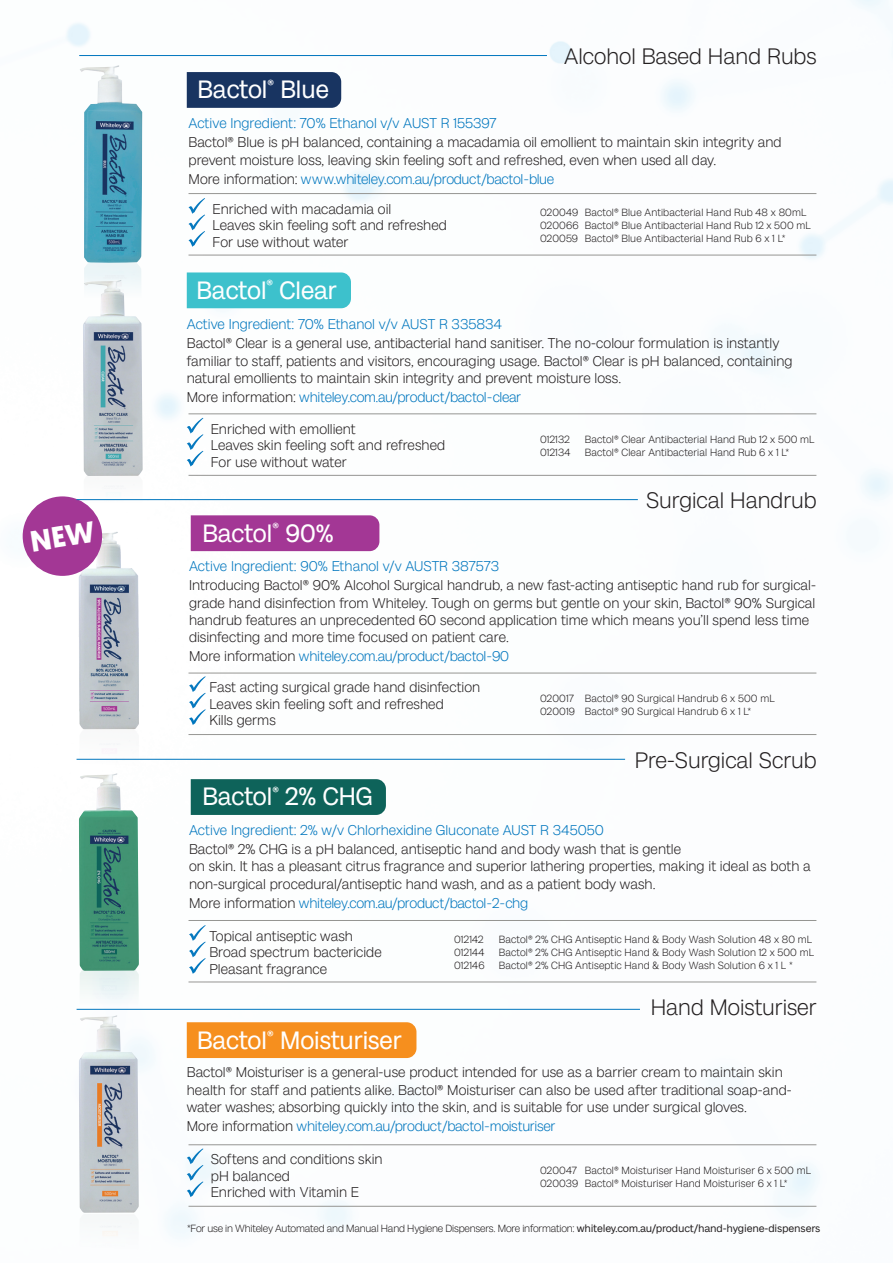
<style>
.page{position:relative;width:893px;height:1263px;background:#fff}
.page>*{position:absolute;margin:0;border:0;box-sizing:border-box;transform-origin:0 0}
.t1{font:25.2px "Milligram";color:#fff}
.t2{font:22.5px "Milligram Variable";color:#231f20}
.t3{font:14.25px/17.1px "Milligram Variable";color:#231f20}
.t4{font:14.25px "Milligram Variable";letter-spacing:.055em;color:#0076be}
.t5{font:14.25px "Milligram Variable";letter-spacing:.005em;color:#0076be}
.t6{font:10.5px/12.6px "Milligram Variable";letter-spacing:.01em;color:#231f20}
.t7{font:10.5px "Milligram Variable";letter-spacing:-.02em;color:#231f20}
.s1{color:#0076be}
.s2{color:#231f20}
</style>
<div class="page">
<img style="left:22px;top:0;width:871px;height:1238px">
<div style="left:191px;top:779px;width:195px;height:36px;background:#0e635a"></div>
<div style="left:191px;top:515px;width:188px;height:36px;background:#a33795"></div>
<hr style="left:189px;top:920px;width:627px;height:1px;background:#959592">
<hr style="left:189px;top:982px;width:627px;height:1px;background:#959592">
<div style="left:165px;top:902px;width:63px;height:63px;background:#fff"></div>
<div style="left:165px;top:935px;width:63px;height:63px;background:#fff"></div>
<svg style="left:189px;top:925px;width:17px;height:49px"></svg>
<hr style="left:189px;top:673px;width:627px;height:1px;background:#959592">
<hr style="left:189px;top:734px;width:627px;height:1px;background:#959592">
<div style="left:165px;top:654px;width:63px;height:62px;background:#fff"></div>
<div style="left:165px;top:687px;width:63px;height:62px;background:#fff"></div>
<svg style="left:189px;top:676px;width:17px;height:49px"></svg>
<div style="left:187px;top:72px;width:154px;height:36px;background:#183461"></div>
<div style="left:187px;top:272px;width:164px;height:36px;background:#3dc1cc"></div>
<hr style="left:189px;top:193px;width:627px;height:1px;background:#959592">
<hr style="left:189px;top:255px;width:627px;height:1px;background:#959592">
<div style="left:164px;top:176px;width:63px;height:62px;background:#fff"></div>
<div style="left:164px;top:208px;width:63px;height:63px;background:#fff"></div>
<svg style="left:189px;top:198px;width:16px;height:49px"></svg>
<hr style="left:189px;top:414px;width:627px;height:1px;background:#959592">
<hr style="left:189px;top:475px;width:627px;height:1px;background:#959592">
<div style="left:163px;top:395px;width:62px;height:62px;background:linear-gradient(to right,#ecf7fc,#fff)"></div>
<svg style="left:163px;top:412px;width:62px;height:16px"></svg>
<div style="left:163px;top:428px;width:62px;height:62px;background:#fff"></div>
<svg style="left:187px;top:418px;width:16px;height:48px"></svg>
<hr style="left:79px;top:55px;width:468px;height:1px;background:#0076be">
<img style="left:79px;top:65px;width:63px;height:245px">
<img style="left:79px;top:1015px;width:60px;height:223px">
<img style="left:79px;top:532px;width:60px;height:236px">
<div style="left:23px;top:496px;width:79px;height:80px;background:#a33795;border-radius:50%"></div>
<div style="left:187px;top:1022px;width:229px;height:36px;background:#f68f1e"></div>
<hr style="left:189px;top:1144px;width:627px;height:1px;background:#959592">
<hr style="left:189px;top:1206px;width:627px;height:1px;background:#959592">
<div style="left:163px;top:1126px;width:62px;height:62px;background:#fff"></div>
<div style="left:163px;top:1159px;width:62px;height:62px;background:#fff"></div>
<svg style="left:187px;top:1148px;width:16px;height:49px"></svg>
<hr style="left:77px;top:499px;width:561px;height:1px;background:#0076be">
<hr style="left:77px;top:759px;width:548px;height:1px;background:#0076be">
<img style="left:83px;top:279px;width:60px;height:241px">
<hr style="left:77px;top:1009px;width:563px;height:1px;background:#0076be">
<img style="left:79px;top:773px;width:60px;height:195px">
<img style="left:79px;top:968px;width:60px;height:37px">
<h1 class="t1" style="left:197px;top:73px;width:133px">Bactol<sup>®</sup> Blue</h1>
<h2 class="t2" style="left:564px;top:42px;width:254px">Alcohol Based Hand Rubs</h2>
<p class="t5" style="left:189px;top:114px;width:310px">Active Ingredient: 70% Ethanol v/v AUST R 155397</p>
<p class="t3" style="left:189px;top:133px;width:595px">Bactol® Blue is pH balanced, containing a macadamia oil emollient to maintain skin integrity and prevent moisture loss, leaving skin feeling soft and refreshed, even when used all day.</p>
<p class="t3" style="left:213px;top:163px;width:342px;line-height:30px;text-indent:-24px">More information: <span class="s1">www.whiteley.com.au/product/bactol-blue<br></span>Enriched with macadamia oil</p>
<p class="t3" style="left:213px;top:216px;width:236px;line-height:16.5px">Leaves skin feeling soft and refreshed<br>For use without water</p>
<p class="t6" style="left:540px;top:206px;width:272px">020049 Bactol® Blue Antibacterial Hand Rub 48 x 80mL<br>020066 Bactol® Blue Antibacterial Hand Rub 12 x 500 mL<br>020059 Bactol® Blue Antibacterial Hand Rub 6 x 1 L*</p>
<h1 class="t1" style="left:197px;top:274px;width:142px">Bactol<sup>®</sup> Clear</h1>
<p class="t5" style="left:187px;top:315px;width:316px">Active Ingredient: 70% Ethanol v/v AUST R 335834</p>
<p class="t3" style="left:187px;top:334px;width:607px">Bactol® Clear is a general use, antibacterial hand sanitiser. The no-colour formulation is instantly familiar to staff, patients and visitors, encouraging usage. Bactol® Clear is pH balanced, containing natural emollients to maintain skin integrity and prevent moisture loss.</p>
<p class="t4" style="left:187px;top:388px;width:336px"><span class="s2">More information:</span> whiteley.com.au/product/bactol-clear</p>
<p class="t3" style="left:211px;top:419px;width:236px;line-height:16.5px">Enriched with emollient<br>Leaves skin feeling soft and refreshed<br>For use without water</p>
<p class="t6" style="left:540px;top:432px;width:31px">012132</p>
<p class="t6" style="left:585px;top:432px;width:232px">Bactol® Clear Antibacterial Hand Rub 12 x 500 mL</p>
<p class="t6" style="left:540px;top:445px;width:32px">012134</p>
<p class="t6" style="left:585px;top:445px;width:206px">Bactol® Clear Antibacterial Hand Rub 6 x 1 L*</p>
<h1 class="t1" style="left:202px;top:516px;width:133px">Bactol<sup>®</sup> 90%</h1>
<h2 class="t2" style="left:646px;top:486px;width:172px">Surgical Handrub</h2>
<p class="t5" style="left:189px;top:557px;width:311px">Active Ingredient: 90% Ethanol v/v AUSTR 387573</p>
<p class="t3" style="left:189px;top:576px;width:628px">Introducing Bactol® 90% Alcohol Surgical handrub, a new fast-acting antiseptic hand rub for surgical&shy;grade hand disinfection from Whiteley. Tough on germs but gentle on your skin, Bactol® 90% Surgical handrub features an unprecedented 60 second application time which means you’ll spend less time disinfecting and more time focused on patient care.</p>
<p class="t4" style="left:189px;top:647px;width:321px"><span class="s2">More information</span> whiteley.com.au/product/bactol-90</p>
<p class="t3" style="left:209px;top:678px;width:273px;line-height:16.5px">Fast acting surgical grade hand disinfection<br>Leaves skin feeling soft and refreshed<br>Kills germs</p>
<h1 class="t1" style="left:202px;top:780px;width:172px">Bactol<sup>®</sup> 2% CHG</h1>
<p class="t6" style="left:540px;top:692px;width:236px">020017 Bactol® 90 Surgical Handrub 6 x 500 mL<br>020019 Bactol® 90 Surgical Handrub 6 x 1 L*</p>
<h2 class="t2" style="left:635px;top:745px;width:183px">Pre-Surgical Scrub</h2>
<p class="t5" style="left:189px;top:821px;width:416px">Active Ingredient: 2% w/v Chlorhexidine Gluconate AUST R 345050</p>
<p class="t3" style="left:189px;top:840px;width:623px">Bactol® 2% CHG is a pH balanced, antiseptic hand and body wash that is gentle<br>on skin. It has a pleasant citrus fragrance and superior lathering properties, making it ideal as both a non-surgical procedural/antiseptic hand wash, and as a patient body wash.</p>
<p class="t4" style="left:189px;top:893px;width:340px"><span class="s2">More information</span> whiteley.com.au/product/bactol-2-chg</p>
<p class="t3" style="left:209px;top:927px;width:174px;line-height:16.5px">Topical antiseptic wash<br>Broad spectrum bactericide<br>Pleasant fragrance</p>
<p class="t6" style="left:454px;top:933px;width:31px">012142</p>
<p class="t6" style="left:499px;top:933px;width:315px">Bactol® 2% CHG Antiseptic Hand &amp; Body Wash Solution 48 x 80 mL</p>
<p class="t6" style="left:454px;top:945px;width:32px">012144</p>
<p class="t6" style="left:499px;top:945px;width:317px">Bactol® 2% CHG Antiseptic Hand &amp; Body Wash Solution 12 x 500 mL</p>
<p class="t6" style="left:454px;top:958px;width:32px">012146</p>
<p class="t6" style="left:499px;top:958px;width:296px">Bactol® 2% CHG Antiseptic Hand &amp; Body Wash Solution 6 x 1 L *</p>
<h1 class="t1" style="left:197px;top:1024px;width:206px">Bactol<sup>®</sup> Moisturiser</h1>
<h2 class="t2" style="left:651px;top:992px;width:168px">Hand Moisturiser</h2>
<p class="t3" style="left:187px;top:1063px;width:606px">Bactol® Moisturiser is a general-use product intended for use as a barrier cream to maintain skin health for staff and patients alike. Bactol® Moisturiser can also be used after traditional soap-and&shy;water washes; absorbing quickly into the skin, and is suitable for use under surgical gloves.</p>
<p class="t4" style="left:187px;top:1117px;width:370px"><span class="s2">More information</span> whiteley.com.au/product/bactol-moisturiser</p>
<p class="t3" style="left:211px;top:1150px;width:173px;line-height:16.5px">Softens and conditions skin pH balanced<br>Enriched with Vitamin E</p>
<p class="t6" style="left:540px;top:1163px;width:273px">020047 Bactol® Moisturiser Hand Moisturiser 6 x 500 mL<br>020039 Bactol® Moisturiser Hand Moisturiser 6 x 1 L*</p>
<p class="t7" style="left:187px;top:1222px;width:635px">*For use in Whiteley Automated and Manual Hand Hygiene Dispensers. More information: whiteley.com.au/product/hand-hygiene-dispensers</p>
</div>
